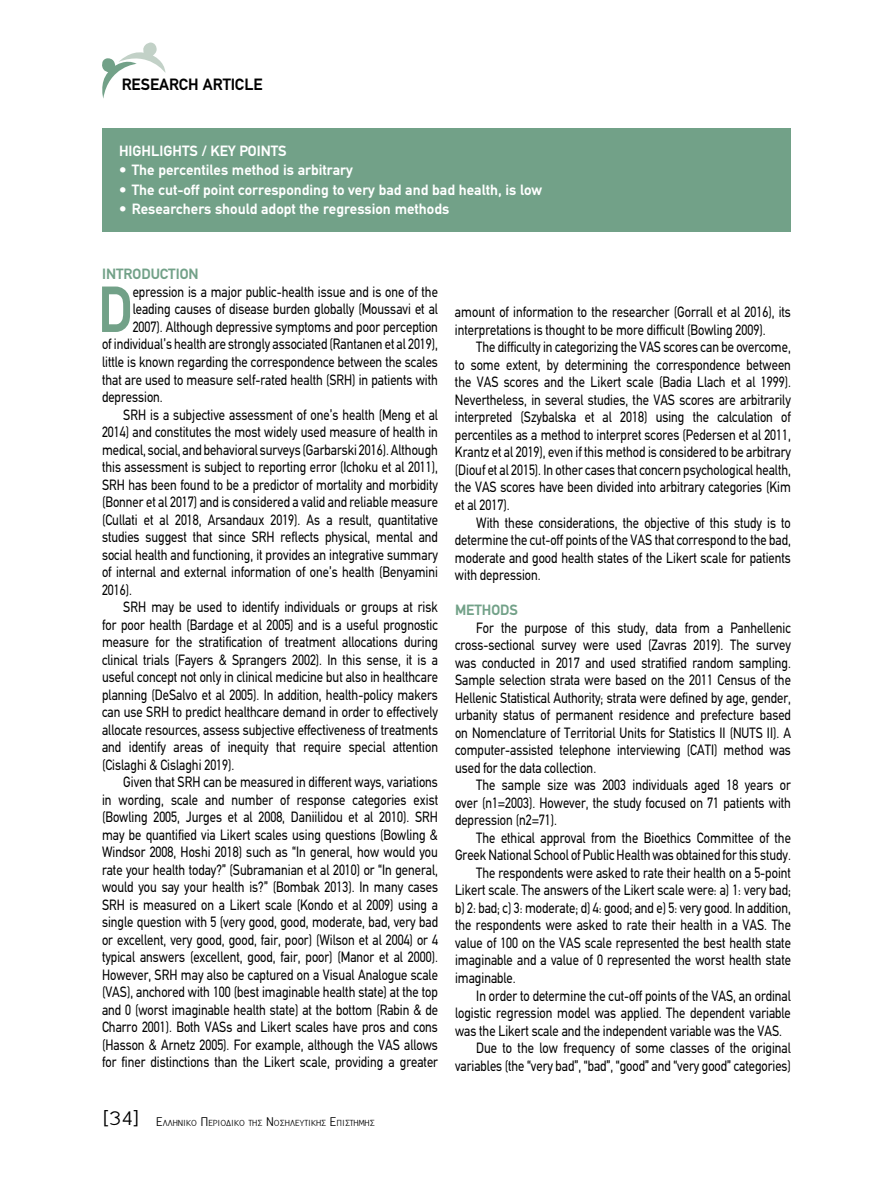
<style>
.page{position:relative;width:893px;height:1191px;background:#fff}
.page>*{position:absolute;margin:0;border:0;box-sizing:border-box;transform-origin:0 0}
.t1{font:700 65.55px "PF Din Text";color:#72a188;scale:.85 1}
.t2{font:700 16.5px "PF Din Text";color:#000}
.t3{font:15px/17.5px "PF Din Text";color:#000;text-align:justify;scale:.85 1}
.t4{font:700 15px "PF Din Text";color:#fff}
.t5{font:700 15px "PF Din Text";color:#72a188}
.t6{font:9.45px "PF Report";color:#000}
.s1{font-size:21px}
.s2{font-size:13.5px}
</style>
<div class="page">
<svg style="left:102px;top:42px;width:63px;height:57px"></svg>
<div style="left:102px;top:128px;width:689px;height:103px;background:#72a188"></div>
<p class="t2" style="left:122px;top:74px;width:142px">RESEARCH ARTICLE</p>
<p class="t4" style="left:119px;top:142px;width:19px">Highlights</p>
<p class="t4" style="left:202px;top:142px;width:47px">/ key points</p>
<p class="t4" style="left:119px;top:161px;width:235px">• The percentiles method is arbitrary</p>
<p class="t4" style="left:119px;top:181px;width:425px">• The cut-off point corresponding to very bad and bad health, is low</p>
<p class="t4" style="left:119px;top:200px;width:332px">• Researchers should adopt the regression methods</p>
<p class="t5" style="left:102px;top:265px;width:98px">INTRODUCTION</p>
<h1 class="t1" style="left:98px;top:271px;width:42px">D</h1>
<p class="t3" style="left:133px;top:283px;width:361px">epression is a major public-health issue and is one of the</p>
<p class="t3" style="left:133px;top:301px;width:361px">leading causes of disease burden globally (Moussavi et al</p>
<p class="t3" style="left:133px;top:318px;width:361px">2007). Although depressive symptoms and poor perception</p>
<p class="t3" style="left:102px;top:336px;width:397px">of individual’s health are strongly associated (Rantanen et al 2019),</p>
<p class="t3" style="left:102px;top:353px;width:397px">little is known regarding the correspondence between the scales</p>
<p class="t3" style="left:102px;top:371px;width:397px">that are used to measure self-rated health (SRH) in patients with</p>
<p class="t3" style="left:102px;top:388px;width:73px">depression.</p>
<p class="t3" style="left:123px;top:406px;width:372px">SRH is a subjective assessment of one’s health (Meng et al</p>
<p class="t3" style="left:102px;top:423px;width:397px">2014) and constitutes the most widely used measure of health in</p>
<p class="t3" style="left:102px;top:441px;width:397px">medical, social, and behavioral surveys (Garbarski 2016). Although</p>
<p class="t3" style="left:102px;top:458px;width:397px">this assessment is subject to reporting error (Ichoku et al 2011),</p>
<p class="t3" style="left:102px;top:476px;width:397px">SRH has been found to be a predictor of mortality and morbidity</p>
<p class="t3" style="left:102px;top:493px;width:397px">(Bonner et al 2017) and is considered a valid and reliable measure</p>
<p class="t3" style="left:102px;top:511px;width:397px">(Cullati et al 2018, Arsandaux 2019). As a result, quantitative</p>
<p class="t3" style="left:102px;top:528px;width:397px">studies suggest that since SRH reflects physical, mental and</p>
<p class="t3" style="left:102px;top:546px;width:397px">social health and functioning, it provides an integrative summary</p>
<p class="t3" style="left:102px;top:563px;width:397px">of internal and external information of one’s health (Benyamini</p>
<p class="t3" style="left:102px;top:581px;width:37px">2016).</p>
<p class="t3" style="left:123px;top:598px;width:372px">SRH may be used to identify individuals or groups at risk</p>
<p class="t3" style="left:102px;top:616px;width:397px">for poor health (Bardage et al 2005) and is a useful prognostic</p>
<p class="t3" style="left:102px;top:633px;width:397px">measure for the stratification of treatment allocations during</p>
<p class="t3" style="left:102px;top:651px;width:397px">clinical trials (Fayers &amp; Sprangers 2002). In this sense, it is a</p>
<p class="t3" style="left:102px;top:668px;width:397px">useful concept not only in clinical medicine but also in healthcare</p>
<p class="t3" style="left:102px;top:686px;width:397px">planning (DeSalvo et al 2005). In addition, health-policy makers</p>
<p class="t3" style="left:102px;top:703px;width:397px">can use SRH to predict healthcare demand in order to effectively</p>
<p class="t3" style="left:102px;top:721px;width:397px">allocate resources, assess subjective effectiveness of treatments</p>
<p class="t3" style="left:102px;top:738px;width:397px">and identify areas of inequity that require special attention</p>
<p class="t3" style="left:102px;top:756px;width:157px">(Cislaghi &amp; Cislaghi 2019).</p>
<p class="t3" style="left:123px;top:773px;width:372px">Given that SRH can be measured in different ways, variations</p>
<p class="t3" style="left:102px;top:791px;width:397px">in wording, scale and number of response categories exist</p>
<p class="t3" style="left:102px;top:808px;width:397px">(Bowling 2005, Jurges et al 2008, Daniilidou et al 2010). SRH</p>
<p class="t3" style="left:102px;top:826px;width:397px">may be quantified via Likert scales using questions (Bowling &amp;</p>
<p class="t3" style="left:102px;top:843px;width:397px">Windsor 2008, Hoshi 2018) such as “In general, how would you</p>
<p class="t3" style="left:102px;top:861px;width:397px">rate your health today?” (Subramanian et al 2010) or “In general,</p>
<p class="t3" style="left:102px;top:878px;width:397px">would you say your health is?” (Bombak 2013). In many cases</p>
<p class="t3" style="left:102px;top:896px;width:397px">SRH is measured on a Likert scale (Kondo et al 2009) using a</p>
<p class="t3" style="left:102px;top:913px;width:397px">single question with 5 (very good, good, moderate, bad, very bad</p>
<p class="t3" style="left:102px;top:931px;width:397px">or excellent, very good, good, fair, poor) (Wilson et al 2004) or 4</p>
<p class="t3" style="left:102px;top:948px;width:397px">typical answers (excellent, good, fair, poor) (Manor et al 2000).</p>
<p class="t3" style="left:102px;top:966px;width:397px">However, SRH may also be captured on a Visual Analogue scale</p>
<p class="t3" style="left:102px;top:983px;width:397px">(VAS), anchored with 100 (best imaginable health state) at the top</p>
<p class="t3" style="left:102px;top:1001px;width:397px">and 0 (worst imaginable health state) at the bottom (Rabin &amp; de</p>
<p class="t3" style="left:102px;top:1018px;width:397px">Charro 2001). Both VASs and Likert scales have pros and cons</p>
<p class="t3" style="left:102px;top:1036px;width:397px">(Hasson &amp; Arnetz 2005). For example, although the VAS allows</p>
<p class="t3" style="left:102px;top:1053px;width:397px">for finer distinctions than the Likert scale, providing a greater</p>
<p class="t6" style="left:102px;top:1118px;width:273px"><span class="s1">[34]</span> <span class="s2">Ε</span>λληνικο <span class="s2">Π</span>εριοδικο της <span class="s2">Ν</span>οσηλευτικησ <span class="s2">Ε</span>π ιστημησ</p>
<p class="t3" style="left:455px;top:303px;width:397px">amount of information to the researcher (Gorrall et al 2016), its interpretations is thought to be more difficult (Bowling 2009).</p>
<p class="t3" style="left:455px;top:338px;width:397px;text-indent:21px">The difficulty in categorizing the VAS scores can be overcome, to some extent, by determining the correspondence between the VAS scores and the Likert scale (Badia Llach et al 1999).<br>Nevertheless, in several studies, the VAS scores are arbitrarily interpreted (Szybalska et al 2018) using the calculation of percentiles as a method to interpret scores (Pedersen et al 2011, Krantz et al 2019), even if this method is considered to be arbitrary (Diouf et al 2015). In other cases that concern psychological health, the VAS scores have been divided into arbitrary categories (Kim et al 2017).</p>
<p class="t3" style="left:455px;top:513px;width:397px;text-indent:21px">With these considerations, the objective of this study is to determine the cut-off points of the VAS that correspond to the bad, moderate and good health states of the Likert scale for patients with depression.</p>
<p class="t5" style="left:455px;top:601px;width:65px">METHODS</p>
<p class="t3" style="left:455px;top:619px;width:397px;text-indent:21px">For the purpose of this study, data from a Panhellenic cross-sectional survey were used (Zavras 2019). The survey was conducted in 2017 and used stratified random sampling.<br>Sample selection strata were based on the 2011 Census of the Hellenic Statistical Authority; strata were defined by age, gender, urbanity status of permanent residence and prefecture based on Nomenclature of Territorial Units for Statistics II (NUTS II). A computer-assisted telephone interviewing (CATI) method was used for the data collection.</p>
<p class="t3" style="left:455px;top:776px;width:397px;text-indent:21px">The sample size was 2003 individuals aged 18 years or over (n1=2003). However, the study focused on 71 patients with depression (n2=71).</p>
<p class="t3" style="left:476px;top:829px;width:372px">The ethical approval from the Bioethics Committee of the</p>
<p class="t3" style="left:455px;top:846px;width:397px">Greek National School of Public Health was obtained for this study.</p>
<p class="t3" style="left:476px;top:864px;width:372px">The respondents were asked to rate their health on a 5-point</p>
<p class="t3" style="left:455px;top:881px;width:397px">Likert scale. The answers of the Likert scale were: a) 1: very bad;</p>
<p class="t3" style="left:455px;top:899px;width:397px">b) 2: bad; c) 3: moderate; d) 4: good; and e) 5: very good. In addition,</p>
<p class="t3" style="left:455px;top:916px;width:397px">the respondents were asked to rate their health in a VAS. The</p>
<p class="t3" style="left:455px;top:934px;width:397px">value of 100 on the VAS scale represented the best health state</p>
<p class="t3" style="left:455px;top:951px;width:397px">imaginable and a value of 0 represented the worst health state</p>
<p class="t3" style="left:455px;top:969px;width:73px">imaginable.</p>
<p class="t3" style="left:476px;top:986px;width:372px">In order to determine the cut-off points of the VAS, an ordinal</p>
<p class="t3" style="left:455px;top:1004px;width:397px">logistic regression model was applied. The dependent variable</p>
<p class="t3" style="left:455px;top:1021px;width:386px">was the Likert scale and the independent variable was the VAS.</p>
<p class="t3" style="left:476px;top:1039px;width:372px">Due to the low frequency of some classes of the original</p>
<p class="t3" style="left:455px;top:1056px;width:397px">variables (the “very bad”, “bad”, “good” and “very good” categories)</p>
</div>
